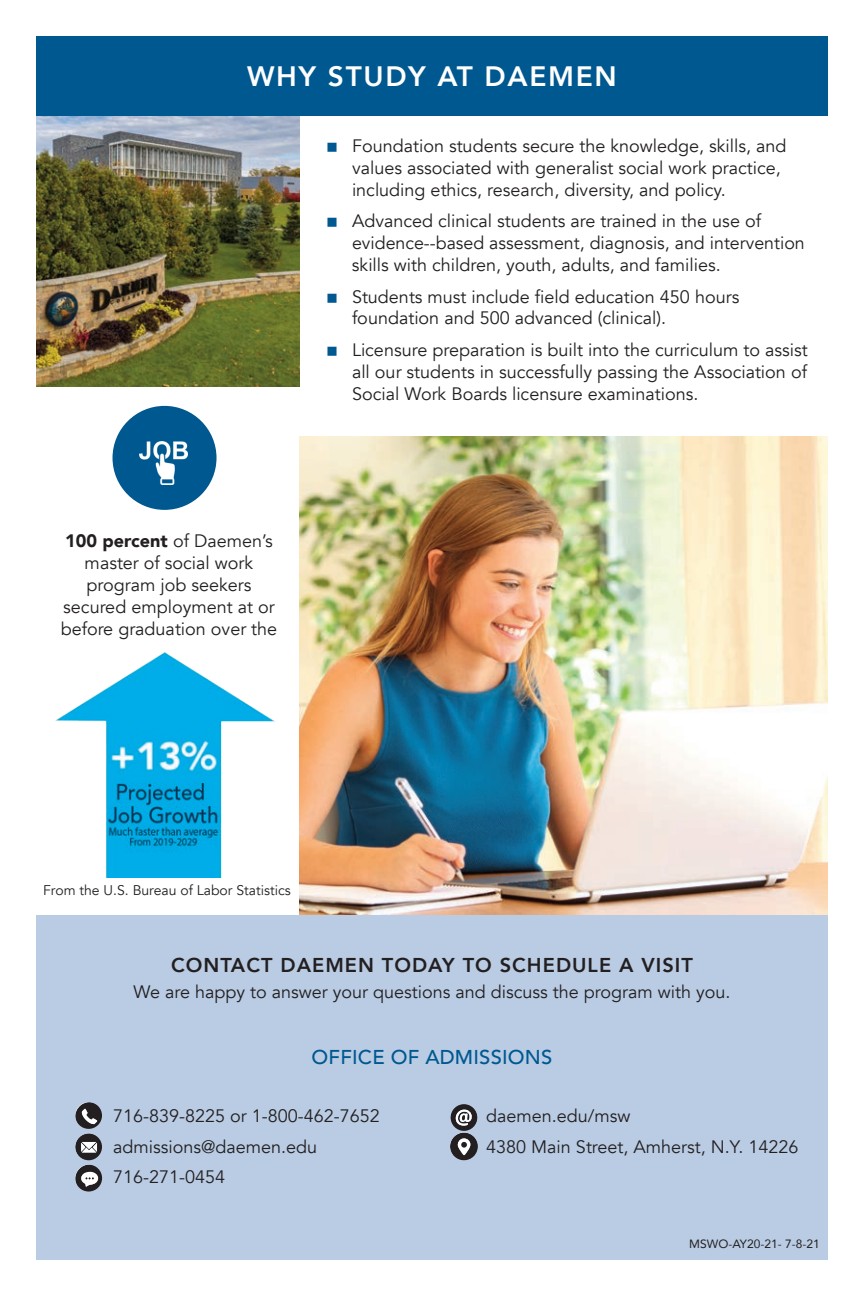
<style>
.page{position:relative;width:864px;height:1296px;background:#fff}
.page>*{position:absolute;margin:0;border:0;box-sizing:border-box;transform-origin:0 0}
.t1{font:800 28px "Avenir";letter-spacing:.06em;color:#fff}
.t2{font:800 20px "Avenir";letter-spacing:.05em;color:#231f20}
.t3{font:500 20px "Avenir";letter-spacing:.01em;color:#005890}
.t4{font:18px/21.8px "Avenir";color:#231f20}
.t5{font:14px "Avenir";color:#231f20}
.t6{font:12px "Avenir";color:#231f20}
.s1{font-weight:900}
</style>
<div class="page">
<img style="left:36px;top:116px;width:264px;height:270px">
<img style="left:300px;top:437px;width:528px;height:478px">
<div style="left:36px;top:36px;width:792px;height:80px;background:#005890"></div>
<div style="left:36px;top:915px;width:792px;height:345px;background:#b9cce4"></div>
<svg style="left:450px;top:1104px;width:28px;height:56px"></svg>
<svg style="left:75px;top:1102px;width:27px;height:90px"></svg>
<img style="left:55px;top:653px;width:219px;height:224px">
<div style="left:113px;top:406px;width:104px;height:104px;background:#005890;border-radius:50%"></div>
<img style="left:139px;top:442px;width:49px;height:43px">
<h1 class="t1" style="left:247px;top:58px;width:371px">WHY STUDY AT DAEMEN</h1>
<p class="t4" style="left:61px;top:531px;width:218px;text-align:center"><span class="s1">100 percent</span> of Daemen’s master of social work program job seekers secured employment at or before graduation over the</p>
<p class="t4" style="left:352px;top:136px;width:436px">Foundation students secure the knowledge, skills, and values associated with generalist social work practice, including ethics, research, diversity, and policy.</p>
<p class="t4" style="left:352px;top:211px;width:454px">Advanced clinical students are trained in the use of evidence--based assessment, diagnosis, and intervention skills with children, youth, adults, and families.</p>
<p class="t4" style="left:352px;top:286px;width:389px">Students must include field education 450 hours foundation and 500 advanced (clinical).</p>
<p class="t4" style="left:352px;top:339px;width:457px;text-align:justify">Licensure preparation is built into the curriculum to assist all our students in successfully passing the Association of Social Work Boards licensure examinations.</p>
<p class="t5" style="left:43px;top:881px;width:249px">From the U.S. Bureau of Labor Statistics</p>
<p class="t2" style="left:171px;top:952px;width:523px">CONTACT DAEMEN TODAY TO SCHEDULE A VISIT</p>
<p class="t4" style="left:133px;top:982px;width:599px">We are happy to answer your questions and discuss the program with you.</p>
<p class="t3" style="left:312px;top:1044px;width:242px">OFFICE OF ADMISSIONS</p>
<p class="t4" style="left:113px;top:1101px;width:268px;line-height:30.4px">716-839-8225 or 1-800-462-7652 admissions@daemen.edu<br>716-271-0454</p>
<p class="t4" style="left:486px;top:1101px;width:314px;line-height:30.4px">daemen.edu/msw<br>4380 Main Street, Amherst, N.Y. 14226</p>
<p class="t6" style="left:689px;top:1236px;width:132px">MSWO-AY20-21- 7-8-21</p>
</div>
